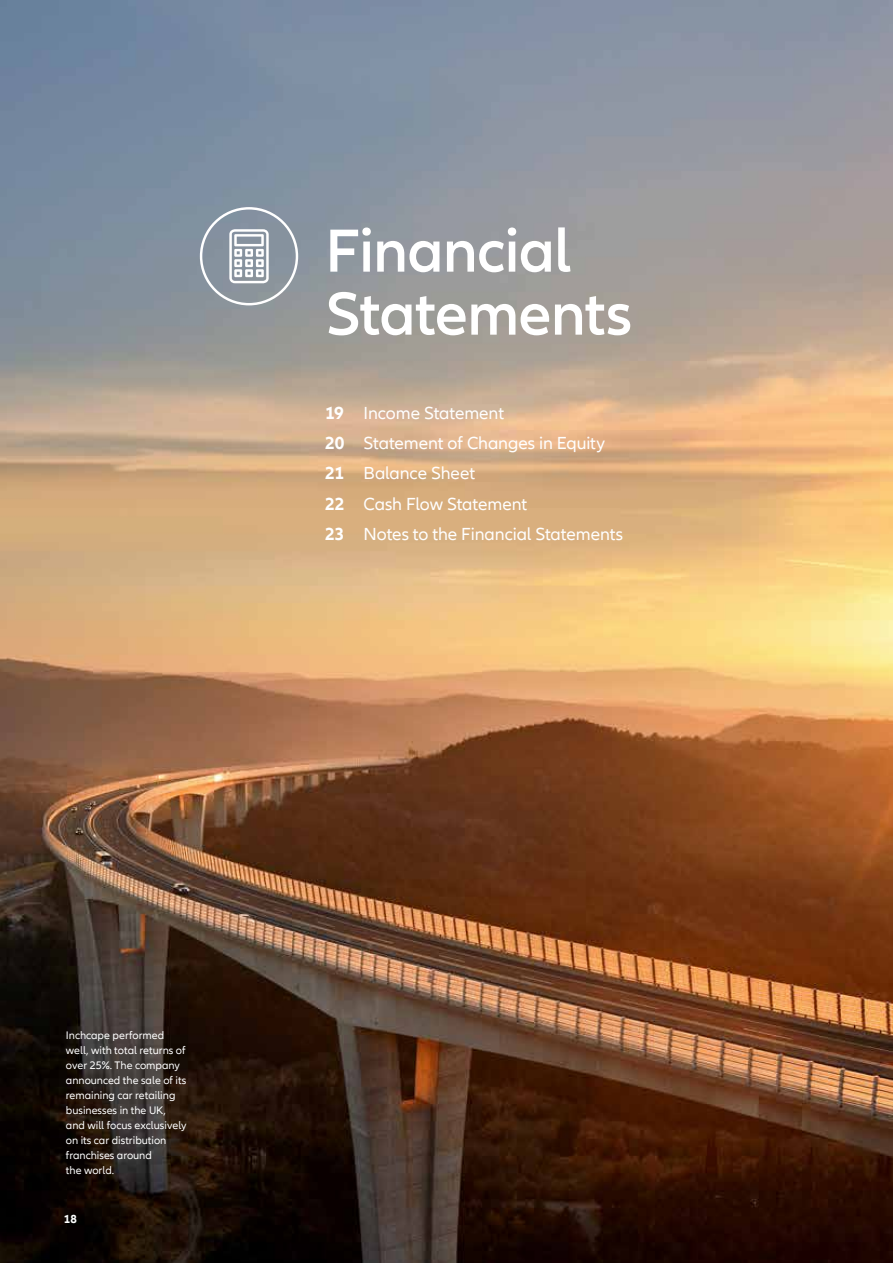
<style>
.page{position:relative;width:893px;height:1263px;background:#fff}
.page>*{position:absolute;margin:0;border:0;box-sizing:border-box;transform-origin:0 0}
.t1{font:600 63px/63px "Allianz Neo";letter-spacing:-.015em;color:#fff}
.t2{font:18px/30.2px "Allianz Neo";letter-spacing:-.005em;color:#fff}
.t3{font:700 12px "Allianz Neo";color:#fff}
.t4{font:11.25px/15px "Allianz Neo";color:#fff}
.s1{font-weight:700}
</style>
<div class="page">
<img style="left:0;top:0;width:893px;height:1263px">
<svg style="left:200px;top:207px;width:98px;height:98px;background:#9da6b0"></svg>
<h1 class="t1" style="left:325px;top:221px;width:308px">Financial<br>Statements</h1>
<h2 class="t2" style="left:325px;top:399px;width:299px"><span class="s1">19</span> Income Statement<br><span class="s1">20</span> Statement of Changes in Equity<br><span class="s1">21</span> Balance Sheet<br><span class="s1">22</span> Cash Flow Statement<br><span class="s1">23</span> Notes to the Financial Statements</h2>
<p class="t4" style="left:66px;top:1028px;width:122px">Inchcape performed well, with total returns of over 25%. The company announced the sale of its remaining car retailing businesses in the UK, and will focus exclusively on its car distribution franchises around<br>the world.</p>
<p class="t3" style="left:64px;top:1211px;width:15px">18</p>
</div>
